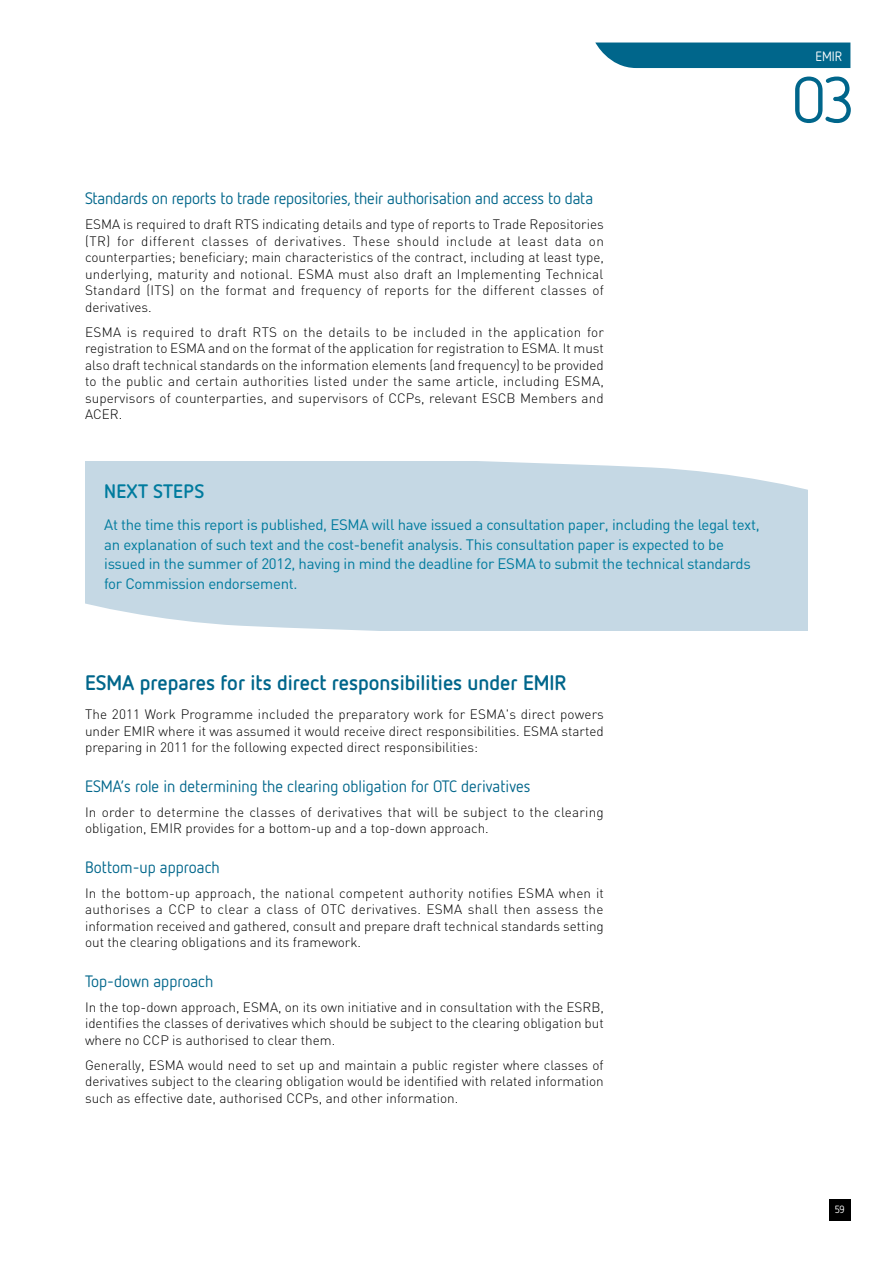
<style>
.page{position:relative;width:893px;height:1263px;background:#fff}
.page>*{position:absolute;margin:0;border:0;box-sizing:border-box;transform-origin:0 0}
.t1{font:64.5px "Netto OT";color:#00668b}
.t2{font:700 21px "Netto OT";color:#00668b}
.t3{font:700 19.5px "Netto OT";color:#007b9e}
.t4{font:16.5px "Netto OT";color:#00668b}
.t5{font:15px/19.5px "DIN";letter-spacing:-.02em;color:#007b9e}
.t6{font:300 13.5px/16.5px "DIN";color:#000;text-align:justify}
.t7{font:13.5px "Netto OT";color:#fff}
.t8{font:10.5px "Netto OT";color:#fff}
</style>
<div class="page">
<div style="left:829px;top:1199px;width:21px;height:21px;background:#000"></div>
<div style="left:595px;top:43px;width:255px;height:25px;background:#00668b"></div>
<div style="left:85px;top:462px;width:723px;height:169px;background:#c5d8e4"></div>
<svg style="left:467px;top:461px;width:341px;height:29px"></svg>
<svg style="left:85px;top:603px;width:290px;height:28px"></svg>
<p class="t4" style="left:85px;top:188px;width:510px">Standards on reports to trade repositories, their authorisation and access to data</p>
<p class="t6" style="left:85px;top:216px;width:520px">ESMA is required to draft RTS indicating details and type of reports to Trade Repositories (TR) for different classes of derivatives. These should include at least data on counterparties; beneficiary; main characteristics of the contract, including at least type, underlying, maturity and notional. ESMA must also draft an Implementing Technical Standard (ITS) on the format and frequency of reports for the different classes of derivatives.</p>
<p class="t6" style="left:85px;top:323px;width:521px">ESMA is required to draft RTS on the details to be included in the application for registration to ESMA and on the format of the application for registration to ESMA. It must also draft technical standards on the information elements (and frequency) to be provided to the public and certain authorities listed under the same article, including ESMA, supervisors of counterparties, and supervisors of CCPs, relevant ESCB Members and ACER.</p>
<h3 class="t3" style="left:104px;top:479px;width:60px">Next steps</h3>
<p class="t5" style="left:104px;top:515px;width:657px">At the time this report is published, ESMA will have issued a consultation paper, including the legal text, an explanation of such text and the cost-benefit analysis. This consultation paper is expected to be issued in the summer of 2012, having in mind the deadline for ESMA to submit the technical standards for Commission endorsement.</p>
<h2 class="t2" style="left:85px;top:669px;width:483px">ESMA prepares for its direct responsibilities under EMIR</h2>
<p class="t6" style="left:85px;top:706px;width:520px">The 2011 Work Programme included the preparatory work for ESMA's direct powers under EMIR where it was assumed it would receive direct responsibilities. ESMA started preparing in 2011 for the following expected direct responsibilities:</p>
<p class="t4" style="left:85px;top:776px;width:447px">ESMA’s role in determining the clearing obligation for OTC derivatives</p>
<p class="t6" style="left:85px;top:803px;width:520px">In order to determine the classes of derivatives that will be subject to the clearing obligation, EMIR provides for a bottom-up and a top-down approach.</p>
<p class="t4" style="left:85px;top:857px;width:136px">Bottom-up approach</p>
<p class="t6" style="left:85px;top:884px;width:520px">In the bottom-up approach, the national competent authority notifies ESMA when it authorises a CCP to clear a class of OTC derivatives. ESMA shall then assess the information received and gathered, consult and prepare draft technical standards setting out the clearing obligations and its framework.</p>
<p class="t4" style="left:85px;top:971px;width:130px">Top-down approach</p>
<p class="t6" style="left:85px;top:998px;width:520px">In the top-down approach, ESMA, on its own initiative and in consultation with the ESRB, identifies the classes of derivatives which should be subject to the clearing obligation but where no CCP is authorised to clear them.</p>
<p class="t6" style="left:85px;top:1056px;width:520px">Generally, ESMA would need to set up and maintain a public register where classes of derivatives subject to the clearing obligation would be identified with related information such as effective date, authorised CCPs, and other information.</p>
<p class="t7" style="left:815px;top:47px;width:28px">EMIR</p>
<h1 class="t1" style="left:791px;top:60px;width:65px">03</h1>
<p class="t8" style="left:835px;top:1203px;width:12px">59</p>
</div>
